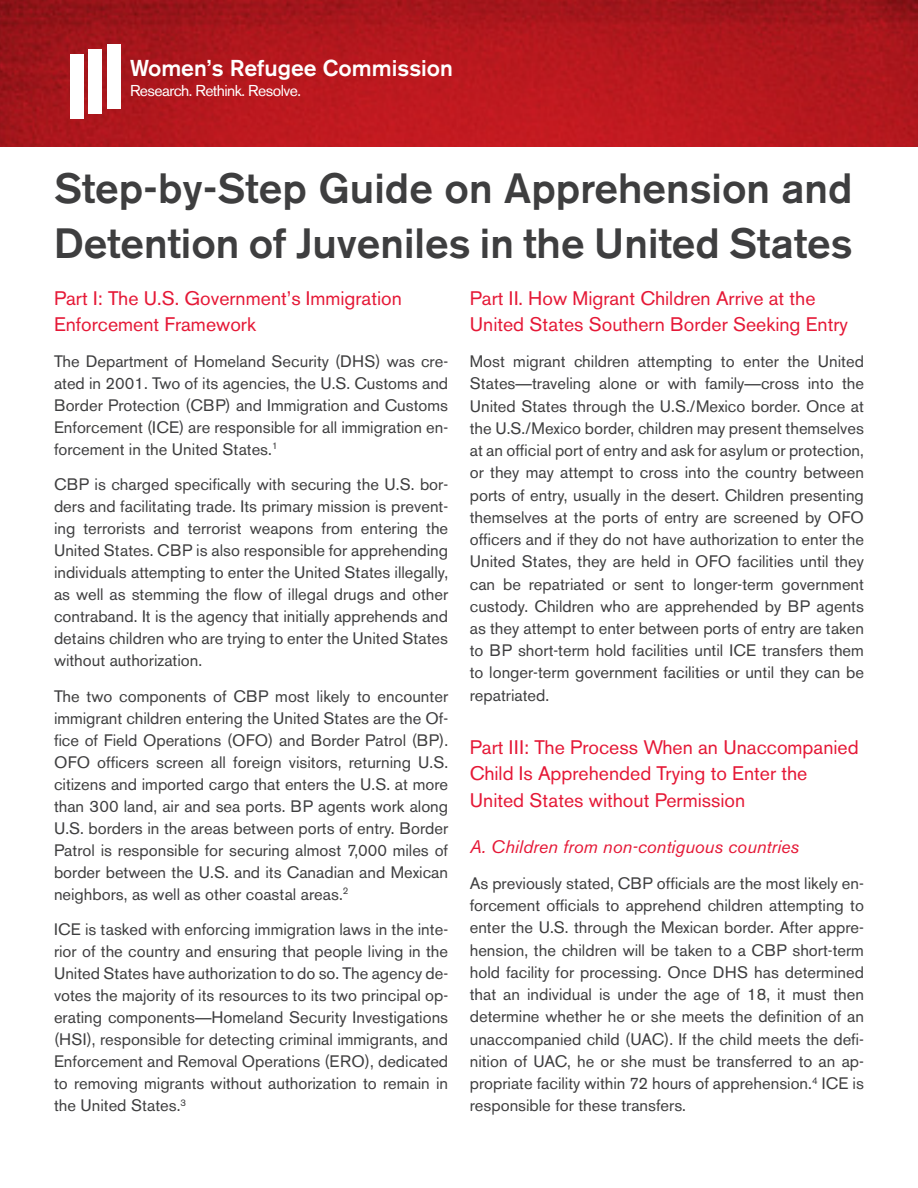
<style>
.page{position:relative;width:918px;height:1188px;background:#fff}
.page>*{position:absolute;margin:0;border:0;box-sizing:border-box;transform-origin:0 0}
.t1{font:500 42px/55.2px "Akzidenz Grotesk BE";color:#3e3e3f}
.t2{font:500 22.8px "Akzidenz Grotesk BE";color:#fff}
.Head_2{font:19.5px/26.4px "Akzidenz Grotesk BE";color:#e51836}
.Head_3{font:italic 18px "Akzidenz Grotesk BE";color:#e51836}
.t3{font:16.5px/22px "Akzidenz Grotesk BE";color:#3e3e3f;text-align:justify}
.t4{font:15.75px "Akzidenz Grotesk BE";letter-spacing:-.035em;color:#fff}
.s1{font-family:"Arial"}
</style>
<div class="page">
<img style="left:0;top:0;width:918px;height:146px">
<div style="left:70px;top:54px;width:14px;height:65px;background:#fff"></div>
<div style="left:88px;top:49px;width:14px;height:65px;background:#fff"></div>
<div style="left:107px;top:45px;width:14px;height:64px;background:#fff"></div>
<p class="t2" style="left:130px;top:54px;width:325px">Women’s Refugee Commission</p>
<p class="t4" style="left:130px;top:81px;width:172px">Research. Rethink. Resolve.</p>
<p class="t1" style="left:54px;top:160px;width:800px">Step-by-Step Guide on Apprehension and<br>Detention of Juveniles in the United States</p>
<p class="Head_2" style="left:54px;top:285px;width:349px">Part I: The U.S. Government’s Immigration<br>Enforcement Framework</p>
<p class="t3" style="left:54px;top:350px;width:396px">The Department of Homeland Security (DHS) was cre&shy;ated in 2001. Two of its agencies, the U.S. Customs and Border Protection (CBP) and Immigration and Customs Enforcement (ICE) are responsible for all immigration en&shy;forcement in the United States.<sup>1</sup></p>
<p class="t3" style="left:54px;top:474px;width:396px">CBP is charged specifically with securing the U.S. bor&shy;ders and facilitating trade. Its primary mission is prevent&shy;ing terrorists and terrorist weapons from entering the United States. CBP is also responsible for apprehending individuals attempting to enter the United States illegally, as well as stemming the flow of illegal drugs and other contraband. It is the agency that initially apprehends and detains children who are trying to enter the United States without authorization.</p>
<p class="t3" style="left:54px;top:685px;width:396px">The two components of CBP most likely to encounter immigrant children entering the United States are the Of&shy;fice of Field Operations (OFO) and Border Patrol (BP).<br>OFO officers screen all foreign visitors, returning U.S. citizens and imported cargo that enters the U.S. at more than 300 land, air and sea ports. BP agents work along U.S. borders in the areas between ports of entry. Border Patrol is responsible for securing almost 7,000 miles of border between the U.S. and its Canadian and Mexican neighbors, as well as other coastal areas.<sup>2</sup></p>
<p class="t3" style="left:54px;top:919px;width:396px">ICE is tasked with enforcing immigration laws in the inte&shy;rior of the country and ensuring that people living in the United States have authorization to do so. The agency de&shy;votes the majority of its resources to its two principal op&shy;erating components<span class="s1">—</span>Homeland Security Investigations (HSI), responsible for detecting criminal immigrants, and Enforcement and Removal Operations (ERO), dedicated to removing migrants without authorization to remain in the United States.<sup>3</sup></p>
<p class="Head_2" style="left:470px;top:285px;width:380px">Part II. How Migrant Children Arrive at the<br>United States Southern Border Seeking Entry</p>
<p class="t3" style="left:470px;top:350px;width:396px">Most migrant children attempting to enter the United States<span class="s1">—</span>traveling alone or with family<span class="s1">—</span>cross into the United States through the U.S./Mexico border. Once at the U.S./Mexico border, children may present themselves at an official port of entry and ask for asylum or protection, or they may attempt to cross into the country between ports of entry, usually in the desert. Children presenting themselves at the ports of entry are screened by OFO officers and if they do not have authorization to enter the United States, they are held in OFO facilities until they can be repatriated or sent to longer-term government custody. Children who are apprehended by BP agents as they attempt to enter between ports of entry are taken to BP short-term hold facilities until ICE transfers them to longer-term government facilities or until they can be repatriated.</p>
<p class="Head_2" style="left:470px;top:734px;width:390px">Part III: The Process When an Unaccompanied<br>Child Is Apprehended Trying to Enter the<br>United States without Permission</p>
<p class="Head_3" style="left:470px;top:836px;width:331px">A. Children from non-contiguous countries</p>
<p class="t3" style="left:470px;top:872px;width:396px">As previously stated, CBP officials are the most likely en&shy;forcement officials to apprehend children attempting to enter the U.S. through the Mexican border. After appre&shy;hension, the children will be taken to a CBP short-term hold facility for processing. Once DHS has determined that an individual is under the age of 18, it must then determine whether he or she meets the definition of an unaccompanied child (UAC). If the child meets the defi&shy;nition of UAC, he or she must be transferred to an ap&shy;propriate facility within 72 hours of apprehension.<sup>4</sup> ICE is responsible for these transfers.</p>
</div>
